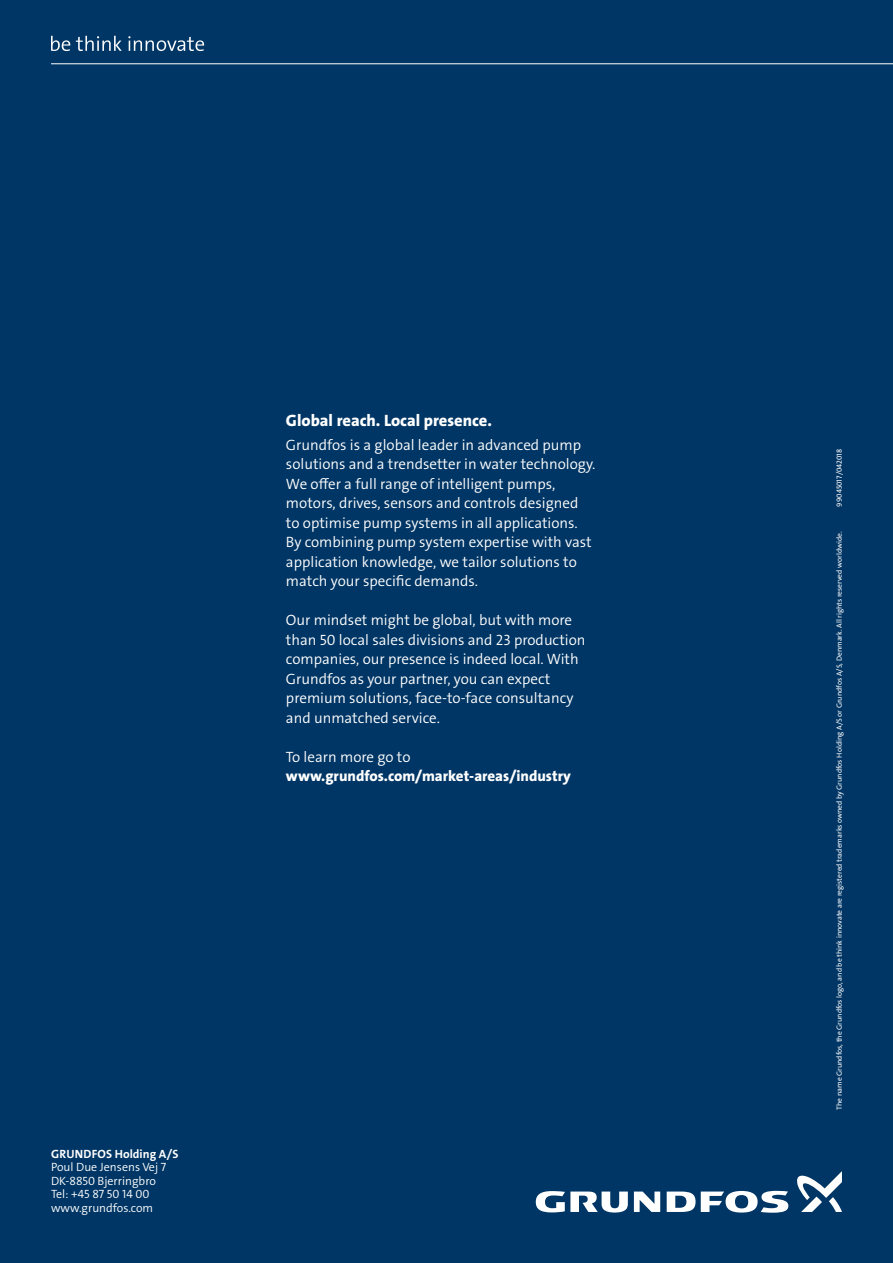
<style>
.page{position:relative;width:893px;height:1263px;background:#003665}
.page>*{position:absolute;margin:0;border:0;box-sizing:border-box;transform-origin:0 0}
.t1{font:16.5px "Grundfos The Sans V2 OT 8 XB";color:#fff}
.t2{font:15px/19.5px "Grundfos The Sans V2 OT 4 SL";color:#fff}
.t3{font:15px "Grundfos The Sans V2 OT 8 XB";color:#fff}
.t4{font:12px/13.5px "Grundfos The Sans V2 OT 4 SL";color:#fff}
.t5{font:12px "Grundfos The Sans V2 OT 7 B";letter-spacing:.01em;color:#fff}
.t6{font:7.5px "Grundfos The Sans V2 OT 5 R";color:#fff}
</style>
<div class="page">
<hr style="left:51px;top:63px;width:842px;height:1px;background:#fff">
<svg style="left:634px;top:1191px;width:26px;height:21px"></svg>
<svg style="left:536px;top:1191px;width:92px;height:21px"></svg>
<svg style="left:667px;top:1191px;width:121px;height:22px"></svg>
<svg style="left:797px;top:1171px;width:45px;height:41px"></svg>
<svg style="left:51px;top:36px;width:19px;height:15px"></svg>
<svg style="left:76px;top:36px;width:46px;height:15px"></svg>
<svg style="left:128px;top:36px;width:76px;height:15px"></svg>
<p class="t1" style="left:286px;top:410px;width:208px">Global reach. Local presence.</p>
<p class="t2" style="left:286px;top:435px;width:311px">Grundfos is a global leader in advanced pump solutions and a trendsetter in water technology.<br>We offer a full range of intelligent pumps, motors, drives, sensors and controls designed to optimise pump systems in all applications.<br>By combining pump system expertise with vast application knowledge, we tailor solutions to match your specific demands.</p>
<p class="t2" style="left:286px;top:610px;width:301px">Our mindset might be global, but with more than 50 local sales divisions and 23 production companies, our presence is indeed local. With Grundfos as your partner, you can expect premium solutions, face-to-face consultancy and unmatched service.</p>
<p class="t2" style="left:286px;top:747px;width:126px">To learn more go to</p>
<p class="t3" style="left:286px;top:766px;width:286px">www.grundfos.com/market-areas/industry</p>
<p class="t5" style="left:51px;top:1146px;width:129px">GRUNDFOS Holding A/S</p>
<p class="t4" style="left:51px;top:1161px;width:117px">Poul Due Jensens Vej 7<br>DK-8850 Bjerringbro<br>Tel: +45 87 50 14 00 www.grundfos.com</p>
<p class="t6" style="left:835px;top:506px;width:59px;rotate:-90deg">99045017/042018</p>
<p class="t6" style="left:835px;top:1110px;width:580px;rotate:-90deg">The name Grundfos, the Grundfos logo, and be think innovate are registered trademarks owned by Grundfos Holding A/S or Grundfos A/S, Denmark. All rights reserved worldwide.</p>
</div>
